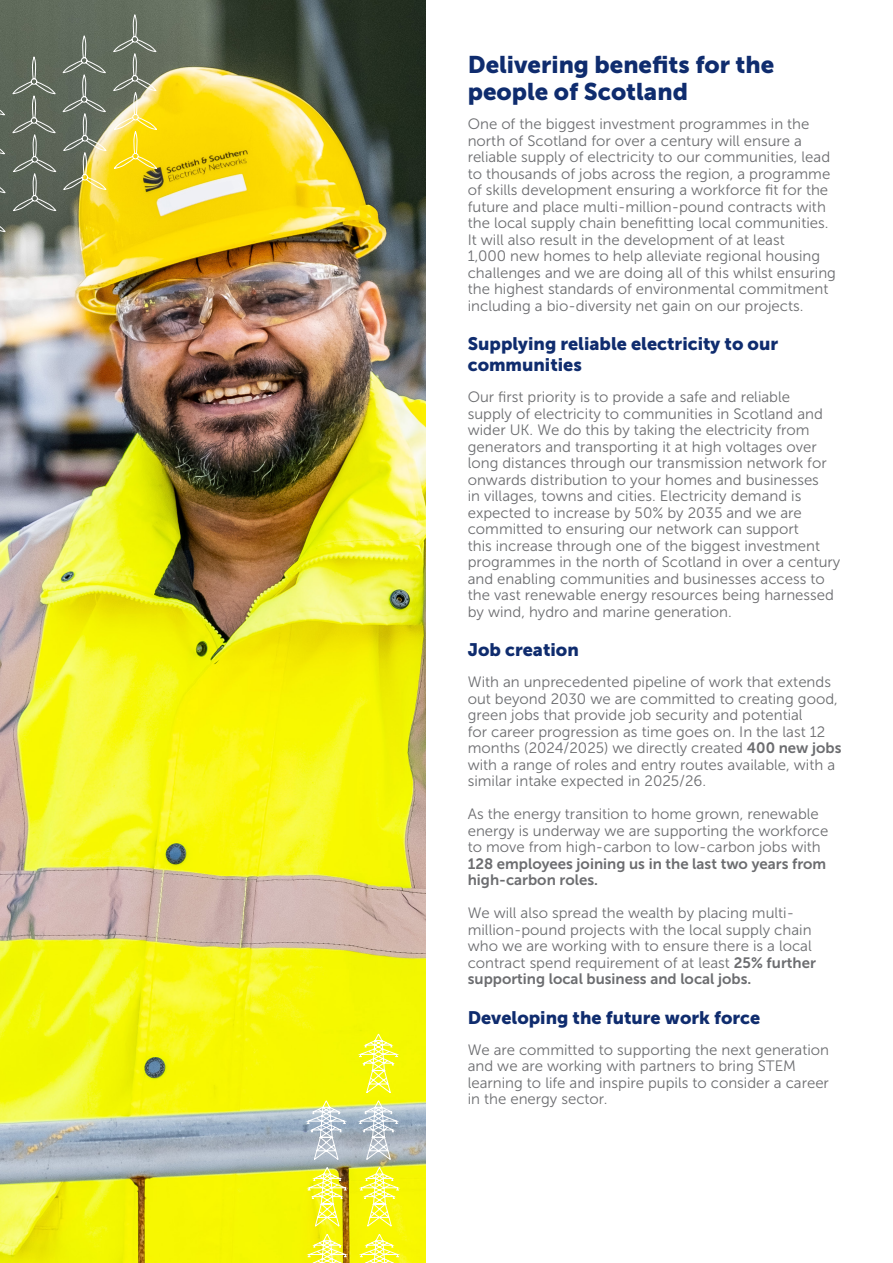
<style>
.page{position:relative;width:893px;height:1263px;background:#fff}
.page>*{position:absolute;margin:0;border:0;box-sizing:border-box;transform-origin:0 0}
.t1{font:24px/27px "Museo Sans 900";color:#0f2c6e}
.t2{font:18px/21px "Museo Sans 900";color:#0f2c6e}
.t3{font:15px/16.5px "Museo Sans 300";color:#6c6d70}
.s1{font-family:"Museo Sans 700"}
</style>
<div class="page">
<img style="left:0;top:0;width:425px;height:1263px">
<svg style="left:0;top:15px;width:158px;height:218px;background:#8b8a56"></svg>
<svg style="left:304px;top:1033px;width:98px;height:230px;background:#e1e350"></svg>
<svg style="left:166px;top:181px;width:68px;height:27px"></svg>
<p class="t1" style="left:468px;top:51px;width:308px">Delivering benefits for the people of Scotland</p>
<p class="t3" style="left:468px;top:116px;width:370px">One of the biggest investment programmes in the north of Scotland for over a century will ensure a reliable supply of electricity to our communities, lead to thousands of jobs across the region, a programme of skills development ensuring a workforce fit for the future and place multi-million-pound contracts with the local supply chain benefitting local communities.<br>It will also result in the development of at least<br>1,000 new homes to help alleviate regional housing challenges and we are doing all of this whilst ensuring the highest standards of environmental commitment including a bio-diversity net gain on our projects.</p>
<p class="t2" style="left:468px;top:333px;width:312px">Supplying reliable electricity to our communities</p>
<p class="t3" style="left:468px;top:389px;width:374px">Our first priority is to provide a safe and reliable<br>supply of electricity to communities in Scotland and wider UK. We do this by taking the electricity from generators and transporting it at high voltages over long distances through our transmission network for onwards distribution to your homes and businesses<br>in villages, towns and cities. Electricity demand is expected to increase by 50% by 2035 and we are committed to ensuring our network can support<br>this increase through one of the biggest investment programmes in the north of Scotland in over a century and enabling communities and businesses access to the vast renewable energy resources being harnessed by wind, hydro and marine generation.</p>
<p class="t2" style="left:468px;top:639px;width:113px">Job creation</p>
<p class="t3" style="left:468px;top:674px;width:375px">With an unprecedented pipeline of work that extends out beyond 2030 we are committed to creating good, green jobs that provide job security and potential<br>for career progression as time goes on. In the last 12 months (2024/2025) we directly created <span class="s1">400 new jobs </span>with a range of roles and entry routes available, with a similar intake expected in 2025/26.</p>
<p class="t3" style="left:468px;top:806px;width:362px">As the energy transition to home grown, renewable energy is underway we are supporting the workforce to move from high-carbon to low-carbon jobs with <span class="s1">128 employees joining us in the last two years from high-carbon roles.</span></p>
<p class="t3" style="left:468px;top:905px;width:350px">We will also spread the wealth by placing multi&shy;million-pound projects with the local supply chain who we are working with to ensure there is a local contract spend requirement of at least <span class="s1">25% further supporting local business and local jobs.</span></p>
<p class="t2" style="left:468px;top:1007px;width:294px">Developing the future work force</p>
<p class="t3" style="left:468px;top:1041px;width:363px">We are committed to supporting the next generation and we are working with partners to bring STEM learning to life and inspire pupils to consider a career in the energy sector.</p>
</div>
